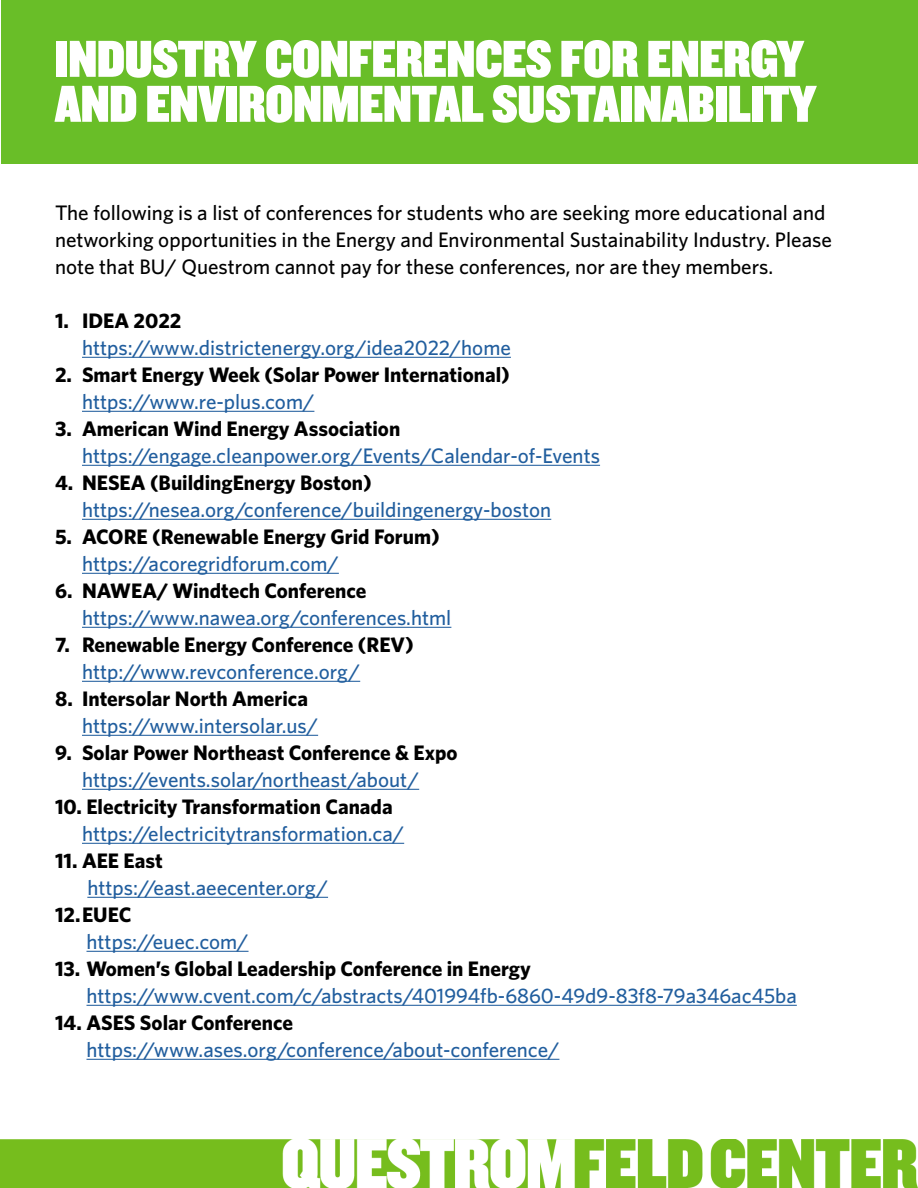
<style>
.page{position:relative;width:918px;height:1188px;background:#fff}
.page>*{position:absolute;margin:0;border:0;box-sizing:border-box;transform-origin:0 0}
.t1{font:54px/45px "Knockout HTF90 Ultmt Welterwt";color:#fff}
.t2{font:500 21px "Whitney";color:#215e9e}
.t3{font:700 21px "Whitney";color:#000}
.t4{font:500 21px/27px "Whitney";color:#000}
</style>
<div class="page">
<div style="left:1px;top:0;width:917px;height:164px;background:#69be28"></div>
<hr style="left:82px;top:357px;width:429px;height:1px;background:#215e9e">
<hr style="left:82px;top:411px;width:232px;height:1px;background:#215e9e">
<hr style="left:82px;top:465px;width:518px;height:1px;background:#215e9e">
<hr style="left:82px;top:519px;width:469px;height:1px;background:#215e9e">
<hr style="left:82px;top:573px;width:257px;height:1px;background:#215e9e">
<hr style="left:82px;top:627px;width:369px;height:1px;background:#215e9e">
<hr style="left:82px;top:681px;width:278px;height:1px;background:#215e9e">
<hr style="left:82px;top:735px;width:236px;height:1px;background:#215e9e">
<hr style="left:82px;top:789px;width:337px;height:1px;background:#215e9e">
<hr style="left:82px;top:843px;width:322px;height:1px;background:#215e9e">
<hr style="left:87px;top:897px;width:241px;height:1px;background:#215e9e">
<hr style="left:87px;top:951px;width:162px;height:1px;background:#215e9e">
<hr style="left:87px;top:1005px;width:710px;height:1px;background:#215e9e">
<hr style="left:87px;top:1059px;width:472px;height:1px;background:#215e9e">
<img style="left:0;top:1139px;width:918px;height:49px">
<h1 class="t1" style="left:55px;top:38px;width:763px">INDUSTRY CONFERENCES FOR ENERGY<br>AND ENVIRONMENTAL SUSTAINABILITY</h1>
<p class="t4" style="left:55px;top:199px;width:778px">The following is a list of conferences for students who are seeking more educational and networking opportunities in the Energy and Environmental Sustainability Industry. Please note that BU/ Questrom cannot pay for these conferences, nor are they members.</p>
<p class="t3" style="left:55px;top:307px;width:128px">1. IDEA 2022</p>
<p class="t2" style="left:82px;top:334px;width:430px">https://www.districtenergy.org/idea2022/home</p>
<p class="t3" style="left:55px;top:361px;width:456px">2. Smart Energy Week (Solar Power International)</p>
<p class="t2" style="left:82px;top:388px;width:234px">https://www.re-plus.com/</p>
<p class="t3" style="left:55px;top:415px;width:347px">3. American Wind Energy Association</p>
<p class="t2" style="left:82px;top:442px;width:520px">https://engage.cleanpower.org/Events/Calendar-of-Events</p>
<p class="t3" style="left:55px;top:469px;width:318px">4. NESEA (BuildingEnergy Boston)</p>
<p class="t2" style="left:82px;top:496px;width:471px">https://nesea.org/conference/buildingenergy-boston</p>
<p class="t3" style="left:55px;top:523px;width:386px">5. ACORE (Renewable Energy Grid Forum)</p>
<p class="t2" style="left:82px;top:550px;width:258px">https://acoregridforum.com/</p>
<p class="t3" style="left:55px;top:577px;width:313px">6. NAWEA/ Windtech Conference</p>
<p class="t2" style="left:82px;top:604px;width:371px">https://www.nawea.org/conferences.html</p>
<p class="t3" style="left:55px;top:631px;width:360px">7. Renewable Energy Conference (REV)</p>
<p class="t2" style="left:82px;top:658px;width:280px">http://www.revconference.org/</p>
<p class="t3" style="left:55px;top:685px;width:255px">8. Intersolar North America</p>
<p class="t2" style="left:82px;top:712px;width:238px">https://www.intersolar.us/</p>
<p class="t3" style="left:55px;top:739px;width:404px">9. Solar Power Northeast Conference &amp; Expo</p>
<p class="t2" style="left:82px;top:766px;width:339px">https://events.solar/northeast/about/</p>
<p class="t3" style="left:55px;top:793px;width:339px">10. Electricity Transformation Canada</p>
<p class="t2" style="left:82px;top:820px;width:324px">https://electricitytransformation.ca/</p>
<p class="t3" style="left:55px;top:847px;width:109px">11. AEE East</p>
<p class="t2" style="left:87px;top:874px;width:242px">https://east.aeecenter.org/</p>
<p class="t3" style="left:55px;top:901px;width:78px">12.EUEC</p>
<p class="t2" style="left:87px;top:928px;width:164px">https://euec.com/</p>
<p class="t3" style="left:55px;top:955px;width:477px">13. Women’s Global Leadership Conference in Energy</p>
<p class="t2" style="left:87px;top:982px;width:712px">https://www.cvent.com/c/abstracts/401994fb-6860-49d9-83f8-79a346ac45ba</p>
<p class="t3" style="left:55px;top:1009px;width:239px">14. ASES Solar Conference</p>
<p class="t2" style="left:87px;top:1036px;width:474px">https://www.ases.org/conference/about-conference/</p>
</div>
